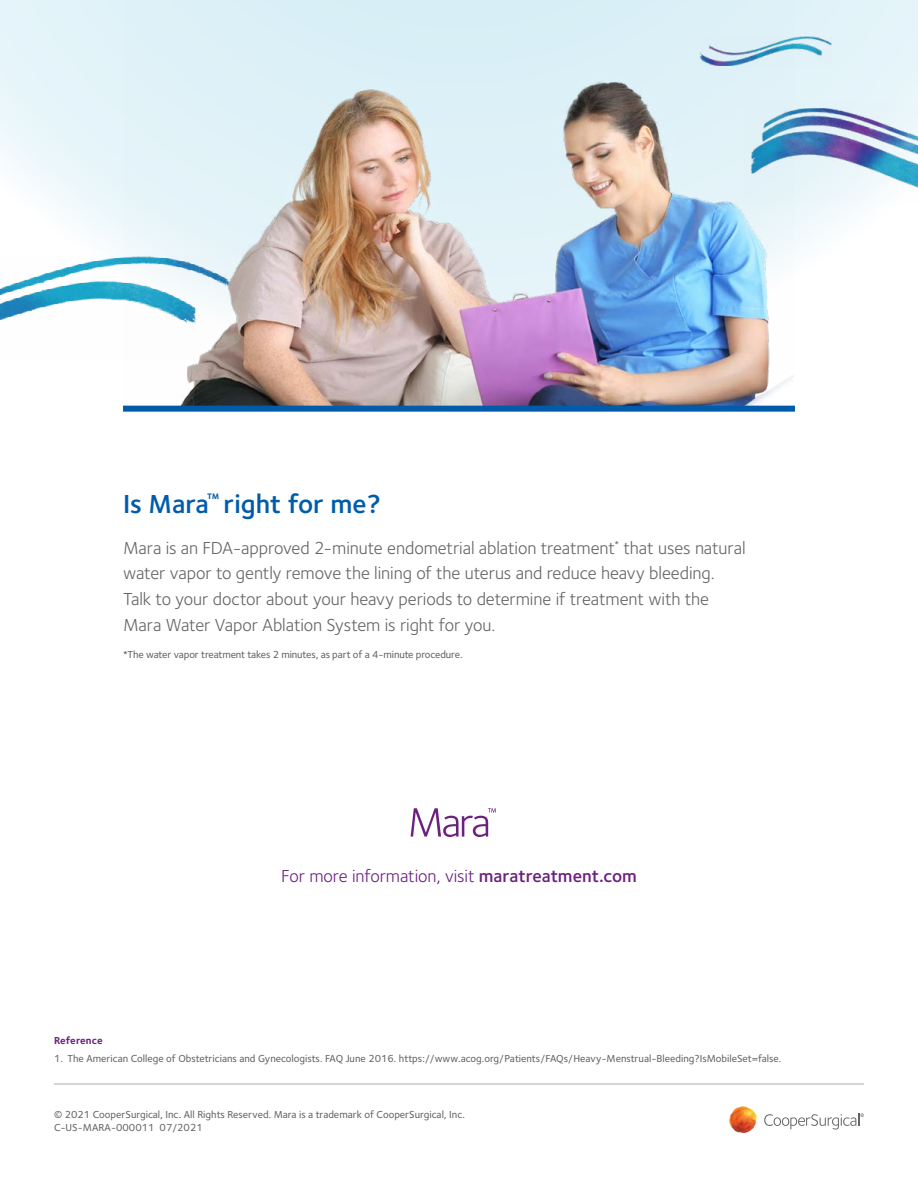
<style>
.page{position:relative;width:918px;height:1188px;background:#fff}
.page>*{position:absolute;margin:0;border:0;box-sizing:border-box;transform-origin:0 0}
.t1{font:600 27px "Foundry Sterling OT2";color:#005cab}
.t2{font:18px/25.5px "Foundry Sterling OT2";letter-spacing:-.005em;color:#636466}
.t3{font:18px "Foundry Sterling OT2";letter-spacing:-.005em;color:#6c217f}
.t4{font:500 10.5px/13.5px "Foundry Sterling OT2";color:#636466}
.t5{font:700 10.5px "Foundry Sterling OT2";letter-spacing:.005em;color:#6c217f}
.s1{font-weight:600}
</style>
<div class="page">
<svg style="left:0;top:0;width:918px;height:256px;fill:#e6f5fa"></svg>
<svg style="left:411px;top:808px;width:85px;height:29px"></svg>
<svg style="left:764px;top:1113px;width:100px;height:17px"></svg>
<img style="left:729px;top:1106px;width:28px;height:28px">
<hr style="left:54px;top:1084px;width:810px;height:1px;background:#acaeb1">
<img style="left:794px;top:37px;width:37px;height:28px">
<img style="left:794px;top:103px;width:124px;height:100px">
<img style="left:0;top:257px;width:123px;height:63px">
<img style="left:123px;top:0;width:671px;height:406px">
<div style="left:123px;top:406px;width:672px;height:6px;background:#005cab"></div>
<h1 class="t1" style="left:123px;top:483px;width:259px">Is Mara<sup>™</sup> right for me?</h1>
<p class="t2" style="left:123px;top:534px;width:624px">Mara is an FDA-approved 2-minute endometrial ablation treatment<sup>*</sup> that uses natural water vapor to gently remove the lining of the uterus and reduce heavy bleeding.<br>Talk to your doctor about your heavy periods to determine if treatment with the Mara Water Vapor Ablation System is right for you.</p>
<p class="t4" style="left:123px;top:647px;width:341px">*The water vapor treatment takes 2 minutes, as part of a 4-minute procedure.</p>
<h2 class="t3" style="left:281px;top:863px;width:357px">For more information, visit <span class="s1">maratreatment.com</span></h2>
<p class="t5" style="left:54px;top:1032px;width:50px">Reference</p>
<p class="t4" style="left:54px;top:1051px;width:729px">1. The American College of Obstetricians and Gynecologists. FAQ June 2016. https://www.acog.org/Patients/FAQs/Heavy-Menstrual-Bleeding?IsMobileSet=false.</p>
<p class="t4" style="left:54px;top:1107px;width:413px">© 2021 CooperSurgical, Inc. All Rights Reserved. Mara is a trademark of CooperSurgical, Inc.<br>C-US-MARA-000011 07/2021</p>
</div>
